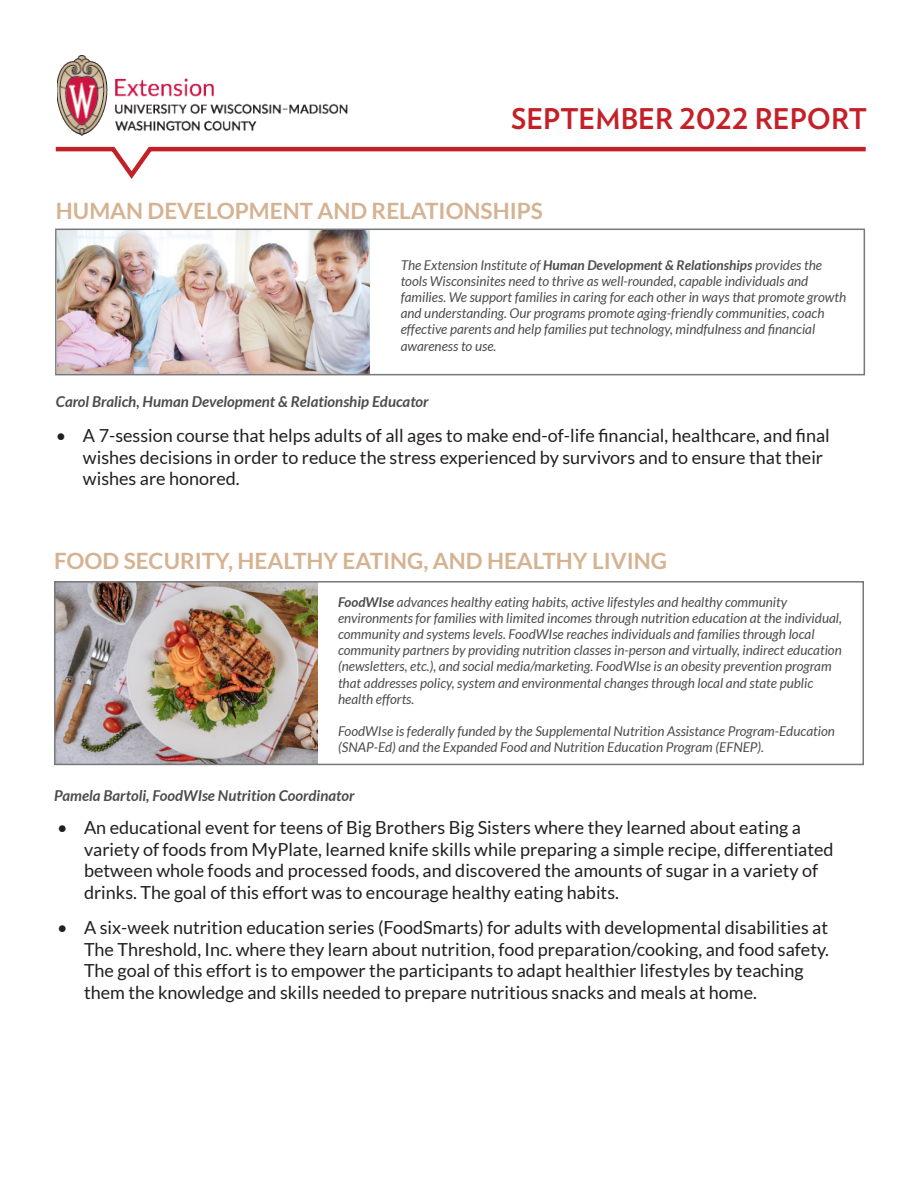
<style>
.page{position:relative;width:918px;height:1188px;background:#fff}
.page>*{position:absolute;margin:0;border:0;box-sizing:border-box;transform-origin:0 0}
.t1{font:700 28.5px "Verlag";color:#c42027}
.t2{font:700 22.5px "Lato";color:#d5b392}
.t3{font:18px/21.6px "Lato";color:#231f20}
.t4{font:italic 700 15px "Lato";color:#4b4c4d}
.t5{font:italic 13.5px/16.2px "Lato";color:#4b4c4d}
.s1{font-weight:700}
</style>
<div class="page">
<svg style="left:55px;top:146px;width:811px;height:33px"></svg>
<img style="left:57px;top:55px;width:291px;height:81px">
<img style="left:58px;top:232px;width:312px;height:140px">
<div style="left:55px;top:229px;width:810px;height:146px;border:2px solid #76787b"></div>
<img style="left:57px;top:584px;width:261px;height:178px">
<div style="left:54px;top:581px;width:810px;height:184px;border:2px solid #76787b"></div>
<p class="t1" style="left:511px;top:96px;width:357px">SEPTEMBER 2022 REPORT</p>
<p class="t2" style="left:56px;top:198px;width:488px">HUMAN DEVELOPMENT AND RELATIONSHIPS</p>
<p class="t5" style="left:401px;top:257px;width:447px">The Extension Institute of <span class="s1">Human Development &amp; Relationships</span> provides the tools Wisconsinites need to thrive as well-rounded, capable individuals and families. We support families in caring for each other in ways that promote growth and understanding. Our programs promote aging-friendly communities, coach effective parents and help families put technology, mindfulness and financial awareness to use.</p>
<p class="t4" style="left:56px;top:393px;width:374px">Carol Bralich, Human Development &amp; Relationship Educator</p>
<p class="t3" style="left:83px;top:424px;width:748px;text-indent:-27px">• A 7-session course that helps adults of all ages to make end-of-life financial, healthcare, and final wishes decisions in order to reduce the stress experienced by survivors and to ensure that their wishes are honored.</p>
<p class="t2" style="left:54px;top:548px;width:615px">FOOD SECURITY, HEALTHY EATING, AND HEALTHY LIVING</p>
<p class="t5" style="left:338px;top:594px;width:505px"><span class="s1">FoodWIse</span> advances healthy eating habits, active lifestyles and healthy community environments for families with limited incomes through nutrition education at the individual, community and systems levels. FoodWIse reaches individuals and families through local community partners by providing nutrition classes in-person and virtually, indirect education (newsletters, etc.), and social media/marketing. FoodWIse is an obesity prevention program that addresses policy, system and environmental changes through local and state public health efforts.</p>
<p class="t5" style="left:338px;top:724px;width:498px">FoodWIse is federally funded by the Supplemental Nutrition Assistance Program-Education (SNAP-Ed) and the Expanded Food and Nutrition Education Program (EFNEP).</p>
<p class="t4" style="left:54px;top:786px;width:302px">Pamela Bartoli, FoodWIse Nutrition Coordinator</p>
<p class="t3" style="left:84px;top:817px;width:751px;text-indent:-27px">• An educational event for teens of Big Brothers Big Sisters where they learned about eating a variety of foods from MyPlate, learned knife skills while preparing a simple recipe, differentiated between whole foods and processed foods, and discovered the amounts of sugar in a variety of drinks. The goal of this effort was to encourage healthy eating habits.</p>
<p class="t3" style="left:84px;top:917px;width:746px;text-indent:-27px">• A six-week nutrition education series (FoodSmarts) for adults with developmental disabilities at The Threshold, Inc. where they learn about nutrition, food preparation/cooking, and food safety.<br>The goal of this effort is to empower the participants to adapt healthier lifestyles by teaching them the knowledge and skills needed to prepare nutritious snacks and meals at home.</p>
</div>
